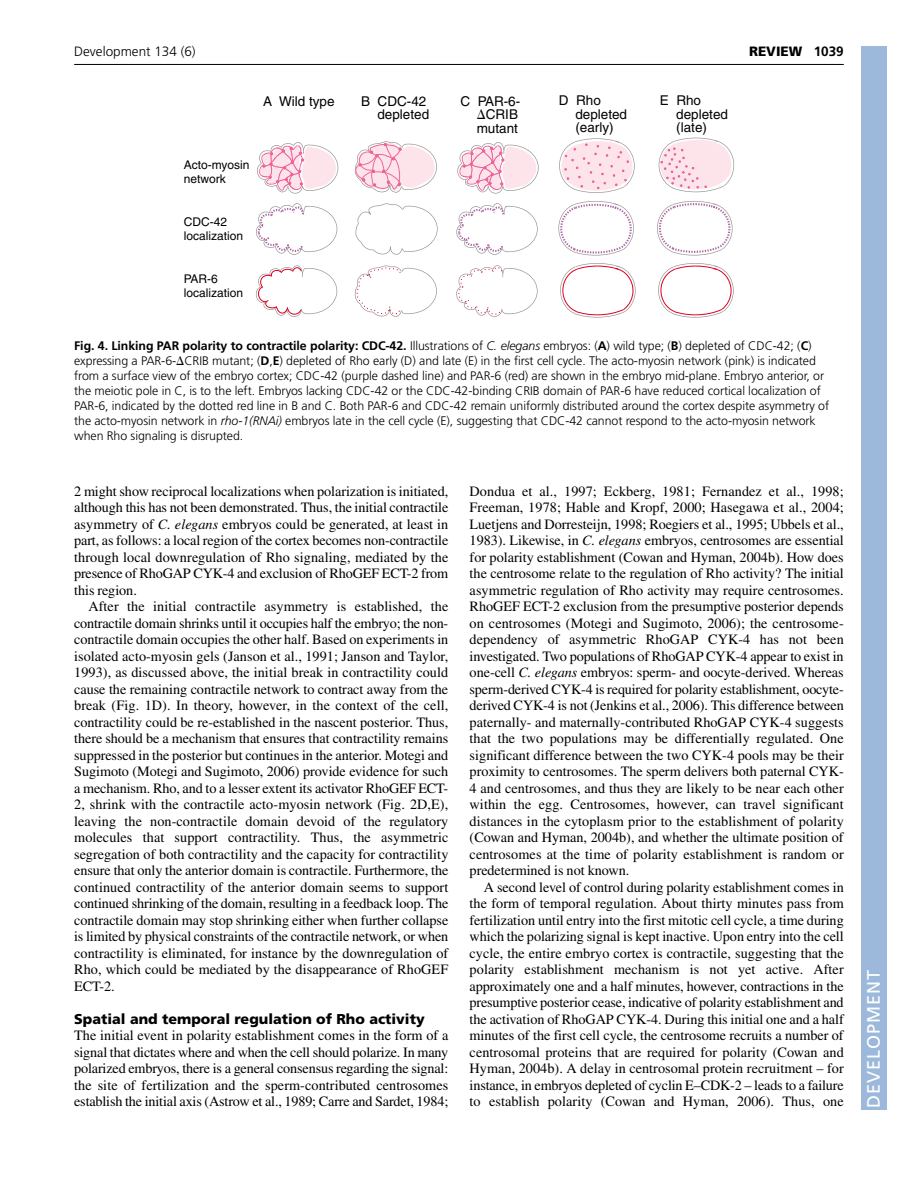
<style>
.page{position:relative;width:918px;height:1188px;background:#fff}
.page>*{position:absolute;margin:0;border:0;box-sizing:border-box;transform-origin:0 0}
.t1{font:18px "Frutiger LT Std";letter-spacing:.055em;color:#fff}
.t2{font:14.25px/16.5px "Times";letter-spacing:-.005em;color:#000;text-align:justify}
.t3{font:900 14.25px "Frutiger LT Std";color:#000}
.t4{font:13.5px/13.5px "Helvetica";color:#000}
.t5{font:300 13.5px "Frutiger LT Std";color:#000}
.t6{font:900 13.5px "Frutiger LT Std";color:#000}
.t7{font:300 12.3px/15px "Frutiger LT Std";letter-spacing:-.005em;color:#000}
.t8{font:12px/14.4px "Helvetica";color:#000}
.s1{font-weight:700}
.s2{font-family:"Mathematical Pi One"}
.s3{font-style:italic}
.s4{font-family:"Mathematical Pi One";font-weight:400}
</style>
<div class="page">
<div style="left:861px;top:46px;width:25px;height:1064px;background:#9cb9db"></div>
<hr style="left:74px;top:64px;width:770px;height:1px;background:#000">
<svg style="left:257px;top:142px;width:81px;height:52px"></svg>
<svg style="left:256px;top:265px;width:81px;height:52px"></svg>
<svg style="left:256px;top:203px;width:81px;height:52px"></svg>
<svg style="left:355px;top:203px;width:83px;height:52px"></svg>
<svg style="left:355px;top:141px;width:82px;height:52px"></svg>
<svg style="left:355px;top:265px;width:82px;height:52px"></svg>
<svg style="left:559px;top:138px;width:76px;height:55px"></svg>
<svg style="left:560px;top:263px;width:76px;height:55px"></svg>
<svg style="left:558px;top:201px;width:76px;height:55px"></svg>
<svg style="left:659px;top:138px;width:75px;height:54px"></svg>
<svg style="left:658px;top:263px;width:76px;height:55px"></svg>
<svg style="left:657px;top:201px;width:76px;height:55px"></svg>
<svg style="left:457px;top:142px;width:82px;height:52px"></svg>
<svg style="left:456px;top:265px;width:82px;height:52px"></svg>
<svg style="left:456px;top:203px;width:82px;height:52px"></svg>
<p class="t5" style="left:74px;top:46px;width:123px">Development 134 (6)</p>
<p class="t6" style="left:749px;top:46px;width:96px">REVIEW <span class="s1">1039</span></p>
<p class="t8" style="left:184px;top:159px;width:67px">Acto-myosin network</p>
<p class="t8" style="left:184px;top:215px;width:61px">CDC-42 localization</p>
<p class="t8" style="left:184px;top:272px;width:61px">PAR-6 localization</p>
<p class="t4" style="left:263px;top:96px;width:73px">A Wild type</p>
<p class="t4" style="left:361px;top:96px;width:70px;text-align:right">B CDC-42 depleted</p>
<p class="t4" style="left:575px;top:95px;width:53px;text-indent:-16px">D Rho depleted (early)</p>
<p class="t4" style="left:676px;top:95px;width:53px;text-indent:-16px">E Rho depleted (late)</p>
<p class="t4" style="left:477px;top:96px;width:45px;text-indent:-16px">C PAR-6- <span class="s2">-</span>CRIB mutant</p>
<p class="t7" style="left:74px;top:339px;width:757px"><span class="s1">Fig. 4. Linking PAR polarity to contractile polarity: CDC-42.</span> Illustrations of <span class="s3">C. elegans</span> embryos: (<span class="s1">A</span>) wild type; (<span class="s1">B</span>) depleted of CDC-42; (<span class="s1">C</span>) expressing a PAR-6-<span class="s4">-</span>CRIB mutant; (<span class="s1">D</span>,<span class="s1">E</span>) depleted of Rho early (D) and late (E) in the first cell cycle. The acto-myosin network (pink) is indicated from a surface view of the embryo cortex; CDC-42 (purple dashed line) and PAR-6 (red) are shown in the embryo mid-plane. Embryo anterior, or the meiotic pole in C, is to the left. Embryos lacking CDC-42 or the CDC-42-binding CRIB domain of PAR-6 have reduced cortical localization of PAR-6, indicated by the dotted red line in B and C. Both PAR-6 and CDC-42 remain uniformly distributed around the cortex despite asymmetry of the acto-myosin network in <span class="s3">rho-1(RNAi)</span> embryos late in the cell cycle (E), suggesting that CDC-42 cannot respond to the acto-myosin network when Rho signaling is disrupted.</p>
<p class="t2" style="left:74px;top:484px;width:376px">2 might show reciprocal localizations when polarization is initiated, although this has not been demonstrated. Thus, the initial contractile asymmetry of <span class="s3">C. elegans</span> embryos could be generated, at least in part, as follows: a local region of the cortex becomes non-contractile through local downregulation of Rho signaling, mediated by the presence of RhoGAP CYK-4 and exclusion of RhoGEF ECT-2 from this region.</p>
<p class="t2" style="left:74px;top:600px;width:376px;text-indent:14px">After the initial contractile asymmetry is established, the contractile domain shrinks until it occupies half the embryo; the non&shy;contractile domain occupies the other half. Based on experiments in isolated acto-myosin gels (Janson et al., 1991; Janson and Taylor, 1993), as discussed above, the initial break in contractility could cause the remaining contractile network to contract away from the break (Fig. 1D). In theory, however, in the context of the cell, contractility could be re-established in the nascent posterior. Thus, there should be a mechanism that ensures that contractility remains suppressed in the posterior but continues in the anterior. Motegi and Sugimoto (Motegi and Sugimoto, 2006) provide evidence for such a mechanism. Rho, and to a lesser extent its activator RhoGEF ECT-2, shrink with the contractile acto-myosin network (Fig. 2D,E), leaving the non-contractile domain devoid of the regulatory molecules that support contractility. Thus, the asymmetric segregation of both contractility and the capacity for contractility ensure that only the anterior domain is contractile. Furthermore, the continued contractility of the anterior domain seems to support continued shrinking of the domain, resulting in a feedback loop. The contractile domain may stop shrinking either when further collapse is limited by physical constraints of the contractile network, or when contractility is eliminated, for instance by the downregulation of Rho, which could be mediated by the disappearance of RhoGEF ECT-2.</p>
<p class="t3" style="left:74px;top:1013px;width:352px">Spatial and temporal regulation of Rho activity</p>
<p class="t2" style="left:74px;top:1029px;width:376px">The initial event in polarity establishment comes in the form of a signal that dictates where and when the cell should polarize. In many polarized embryos, there is a general consensus regarding the signal: the site of fertilization and the sperm-contributed centrosomes establish the initial axis (Astrow et al., 1989; Carre and Sardet, 1984;</p>
<p class="t2" style="left:470px;top:484px;width:376px">Dondua et al., 1997; Eckberg, 1981; Fernandez et al., 1998; Freeman, 1978; Hable and Kropf, 2000; Hasegawa et al., 2004; Luetjens and Dorresteijn, 1998; Roegiers et al., 1995; Ubbels et al., 1983). Likewise, in <span class="s3">C. elegans</span> embryos, centrosomes are essential for polarity establishment (Cowan and Hyman, 2004b). How does the centrosome relate to the regulation of Rho activity? The initial asymmetric regulation of Rho activity may require centrosomes.<br>RhoGEF ECT-2 exclusion from the presumptive posterior depends on centrosomes (Motegi and Sugimoto, 2006); the centrosome&shy;dependency of asymmetric RhoGAP CYK-4 has not been investigated. Two populations of RhoGAP CYK-4 appear to exist in one-cell <span class="s3">C. elegans</span> embryos: sperm- and oocyte-derived. Whereas sperm-derived CYK-4 is required for polarity establishment, oocyte&shy;derived CYK-4 is not (Jenkins et al., 2006). This difference between paternally- and maternally-contributed RhoGAP CYK-4 suggests that the two populations may be differentially regulated. One significant difference between the two CYK-4 pools may be their proximity to centrosomes. The sperm delivers both paternal CYK-4 and centrosomes, and thus they are likely to be near each other within the egg. Centrosomes, however, can travel significant distances in the cytoplasm prior to the establishment of polarity (Cowan and Hyman, 2004b), and whether the ultimate position of centrosomes at the time of polarity establishment is random or predetermined is not known.</p>
<p class="t2" style="left:470px;top:880px;width:376px;text-indent:14px">A second level of control during polarity establishment comes in the form of temporal regulation. About thirty minutes pass from fertilization until entry into the first mitotic cell cycle, a time during which the polarizing signal is kept inactive. Upon entry into the cell cycle, the entire embryo cortex is contractile, suggesting that the polarity establishment mechanism is not yet active. After approximately one and a half minutes, however, contractions in the presumptive posterior cease, indicative of polarity establishment and the activation of RhoGAP CYK-4. During this initial one and a half minutes of the first cell cycle, the centrosome recruits a number of centrosomal proteins that are required for polarity (Cowan and Hyman, 2004b). A delay in centrosomal protein recruitment – for instance, in embryos depleted of cyclin E–CDK-2 – leads to a failure to establish polarity (Cowan and Hyman, 2006). Thus, one</p>
<p class="t1" style="left:863px;top:1108px;width:140px;rotate:-90deg">DEVELOPMENT</p>
</div>
